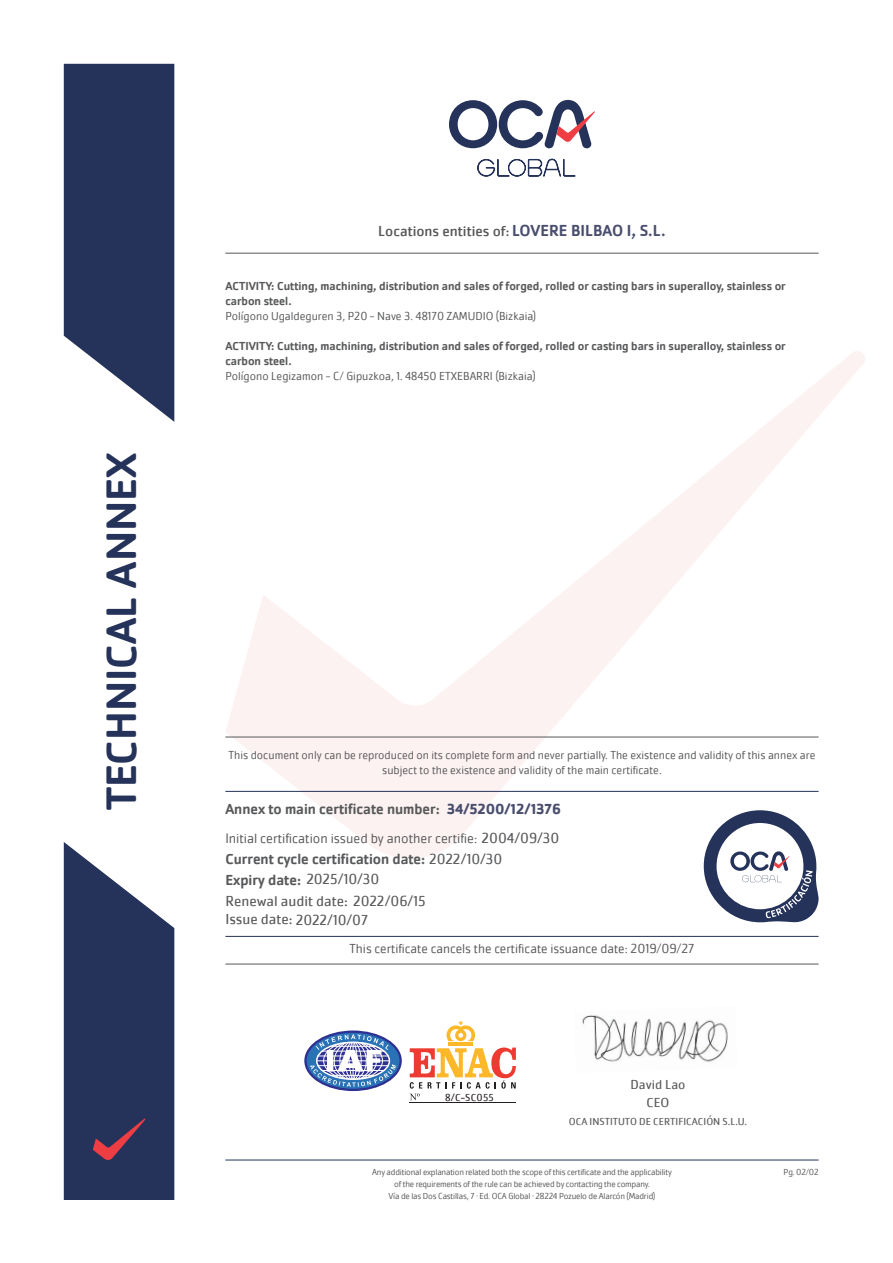
<style>
.page{position:relative;width:893px;height:1263px;background:#fff}
.page>*{position:absolute;margin:0;border:0;box-sizing:border-box;transform-origin:0 0}
.t1{font:500 43.95px "Cachet Pro";color:#25335a}
.t2{font:500 15px "Cachet Pro";color:#57585a}
.t3{font:15px "Cachet Pro";color:#57585a}
.t4{font:15px "Cachet Pro";color:#57585a}
.t5{font:700 15px "Cachet Pro";color:#494e6e}
.t6{font:300 14.25px "Cachet Pro";color:#57585a}
.t7{font:300 13.5px "Cachet Pro";color:#57585a}
.t8{font:13.5px "Cachet Pro";color:#57585a}
.t9{font:300 12px/14.4px "Cachet Pro";color:#57585a;text-align:center}
.t10{font:500 12px/15px "Cachet Pro";color:#57585a}
.t11{font:10.5px "Cachet Pro";color:#57585a}
.t12{font:10.5px "Cachet Pro";letter-spacing:.025em;color:#231f20}
.t13{font:300 9px "Cachet Pro";letter-spacing:-.02em;color:#57585a}
.s1{font-size:13.5px}
.s2{font-weight:500;font-size:16.5px;color:#494e6e}
.s3{font-weight:400;font-size:15px}
.s4{font-weight:400}
</style>
<div class="page">
<svg style="left:225px;top:351px;width:640px;height:507px"></svg>
<svg style="left:64px;top:64px;width:110px;height:358px;background:#3f4b6d"></svg>
<svg style="left:449px;top:100px;width:146px;height:48px"></svg>
<svg style="left:477px;top:159px;width:99px;height:18px"></svg>
<svg style="left:64px;top:842px;width:110px;height:358px;background:#414b6d"></svg>
<hr style="left:225px;top:791px;width:594px;height:1px;background:#25335a">
<svg style="left:704px;top:810px;width:115px;height:112px"></svg>
<hr style="left:225px;top:1160px;width:594px;height:1px;background:#25335a">
<hr style="left:225px;top:737px;width:594px;height:1px;background:#57585a">
<hr style="left:225px;top:253px;width:594px;height:1px;background:#57585a">
<hr style="left:449px;top:1042px;width:24px;height:4px;background:#fcb828">
<svg style="left:446px;top:1021px;width:29px;height:20px"></svg>
<hr style="left:410px;top:1102px;width:106px;height:1px;background:#231f20">
<svg style="left:410px;top:1047px;width:106px;height:53px"></svg>
<svg style="left:305px;top:1032px;width:96px;height:58px"></svg>
<div style="left:304px;top:1030px;width:98px;height:61px;border:2px solid #2e3092;border-radius:50%"></div>
<svg style="left:310px;top:1034px;width:86px;height:53px"></svg>
<img style="left:582px;top:1015px;width:146px;height:47px">
<hr style="left:225px;top:964px;width:594px;height:1px;background:#57585a">
<hr style="left:225px;top:936px;width:594px;height:1px;background:#25335a">
<p class="t1" style="left:96px;top:810px;width:359px;rotate:-90deg">TECHNICAL ANNEX</p>
<p class="t4" style="left:378px;top:223px;width:289px">Locations entities of<span class="s1">:</span> <span class="s2">LOVERE BILBAO I, S.L.</span></p>
<p class="t10" style="left:225px;top:278px;width:562px">ACTIVITY: Cutting, machining, distribution and sales of forged, rolled or casting bars in superalloy, stainless or carbon steel.</p>
<p class="t9" style="left:225px;top:309px;width:312px">Polígono Ugaldeguren 3, P20 - Nave 3. 48170 ZAMUDIO (Bizkaia)</p>
<p class="t10" style="left:225px;top:338px;width:562px">ACTIVITY: Cutting, machining, distribution and sales of forged, rolled or casting bars in superalloy, stainless or carbon steel.</p>
<p class="t9" style="left:225px;top:369px;width:312px">Polígono Legizamon - C/ Gipuzkoa, 1. 48450 ETXEBARRI (Bizkaia)</p>
<p class="t9" style="left:228px;top:748px;width:588px">This document only can be reproduced on its complete form and never partially. The existence and validity of this annex are subject to the existence and validity of the main certificate.</p>
<p class="t2" style="left:225px;top:800px;width:216px">Annex to main certificate number:</p>
<p class="t5" style="left:447px;top:800px;width:116px">34/5200/12/1376</p>
<p class="t6" style="left:225px;top:830px;width:335px">Initial certification issued by another certifie: <span class="s3">2004/09/30</span></p>
<p class="t2" style="left:225px;top:850px;width:278px">Current cycle certification date: <span class="s4">2022/10/30</span></p>
<p class="t2" style="left:225px;top:871px;width:155px">Expiry date: <span class="s4">2025/10/30</span></p>
<p class="t3" style="left:225px;top:892px;width:202px">Renewal audit date: 2022/06/15</p>
<p class="t3" style="left:225px;top:910px;width:144px">Issue date: 2022/10/07</p>
<p class="t7" style="left:350px;top:941px;width:346px">This certificate cancels the certificate issuance date: 2019/09/27</p>
<p class="t12" style="left:445px;top:1091px;width:50px">8/C-SC055</p>
<p class="t8" style="left:630px;top:1076px;width:56px">David Lao</p>
<p class="t11" style="left:569px;top:1115px;width:180px">OCA INSTITUTO DE CERTIFICACIÓN S.L.U.</p>
<p class="t8" style="left:646px;top:1094px;width:24px">CEO</p>
<p class="t13" style="left:372px;top:1166px;width:301px">Any additional explanation related both the scope of this certificate and the applicability</p>
<p class="t13" style="left:394px;top:1178px;width:257px">of the requirements of the rule can be achieved by contacting the company.</p>
<p class="t13" style="left:388px;top:1190px;width:268px">Vía de las Dos Castillas, 7 · Ed. OCA Global · 28224 Pozuelo de Alarcón (Madrid)</p>
<p class="t13" style="left:784px;top:1166px;width:36px">Pg. 02/02</p>
</div>
